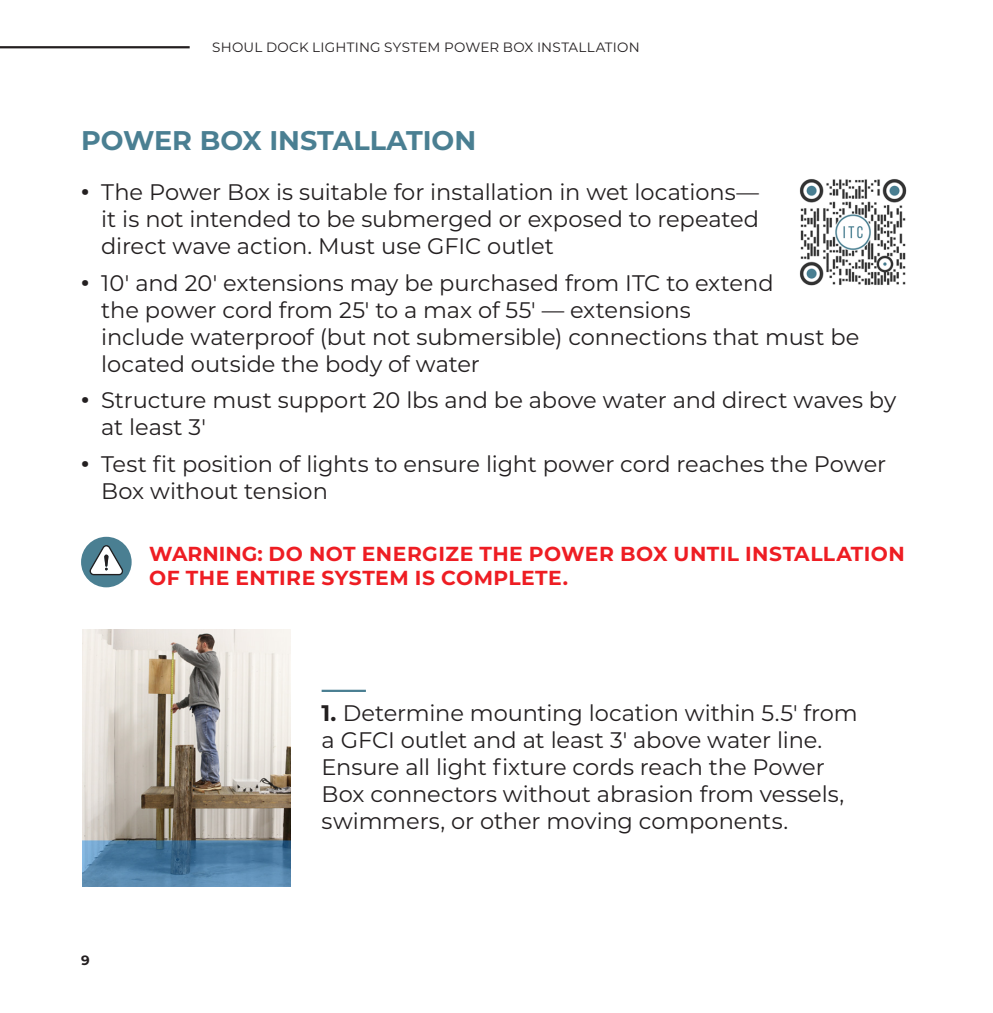
<style>
.page{position:relative;width:993px;height:1013px;background:#fff}
.page>*{position:absolute;margin:0;border:0;box-sizing:border-box;transform-origin:0 0}
.t1{font:700 27px "Montserrat";color:#4a7f92}
.t2{font:22.5px/27px "Montserrat";letter-spacing:-.005em;color:#231f20}
.t3{font:700 20.25px/24.8px "Montserrat";letter-spacing:.02em;color:#ee1d23}
.t4{font:13.5px "Montserrat";letter-spacing:.02em;color:#231f20}
.t5{font:700 13.5px "Montserrat";color:#231f20}
.s1{font-weight:900}
.s2{font-weight:700}
</style>
<div class="page">
<img style="left:83px;top:629px;width:208px;height:257px">
<hr style="left:0;top:46px;width:190px;height:2px;background:#231f20">
<div style="left:81px;top:537px;width:51px;height:50px;background:#4a7f92;border-radius:50%"></div>
<svg style="left:89px;top:545px;width:34px;height:30px"></svg>
<hr style="left:321px;top:689px;width:45px;height:3px;background:#4a7f92">
<img style="left:799px;top:179px;width:108px;height:107px">
<p class="t4" style="left:212px;top:37px;width:429px">SHOUL DOCK LIGHTING SYSTEM POWER BOX INSTALLATION</p>
<p class="t1" style="left:81px;top:121px;width:396px">POWER BOX INSTALLATION</p>
<p class="t2" style="left:101px;top:177px;width:659px;text-align:justify;text-indent:-20px"><span class="s1">∙</span> The Power Box is suitable for installation in wet locations— it is not intended to be submerged or exposed to repeated direct wave action. Must use GFIC outlet</p>
<p class="t2" style="left:101px;top:268px;width:759px;text-indent:-20px"><span class="s1">∙</span> 10' and 20' extensions may be purchased from ITC to extend<br>the power cord from 25' to a max of 55' — extensions<br>include waterproof (but not submersible) connections that must be located outside the body of water</p>
<p class="t2" style="left:101px;top:386px;width:796px;text-indent:-20px"><span class="s1">∙</span> Structure must support 20 lbs and be above water and direct waves by at least 3'</p>
<p class="t2" style="left:101px;top:450px;width:786px;text-indent:-20px"><span class="s1">∙</span> Test fit position of lights to ensure light power cord reaches the Power<br>Box without tension</p>
<p class="t3" style="left:149px;top:540px;width:757px">WARNING: DO NOT ENERGIZE THE POWER BOX UNTIL INSTALLATION<br>OF THE ENTIRE SYSTEM IS COMPLETE.</p>
<p class="t5" style="left:81px;top:950px;width:10px">9</p>
<p class="t2" style="left:321px;top:698px;width:537px"><span class="s2">1.</span> Determine mounting location within 5.5' from a GFCI outlet and at least 3' above water line.<br>Ensure all light fixture cords reach the Power Box connectors without abrasion from vessels, swimmers, or other moving components.</p>
</div>
